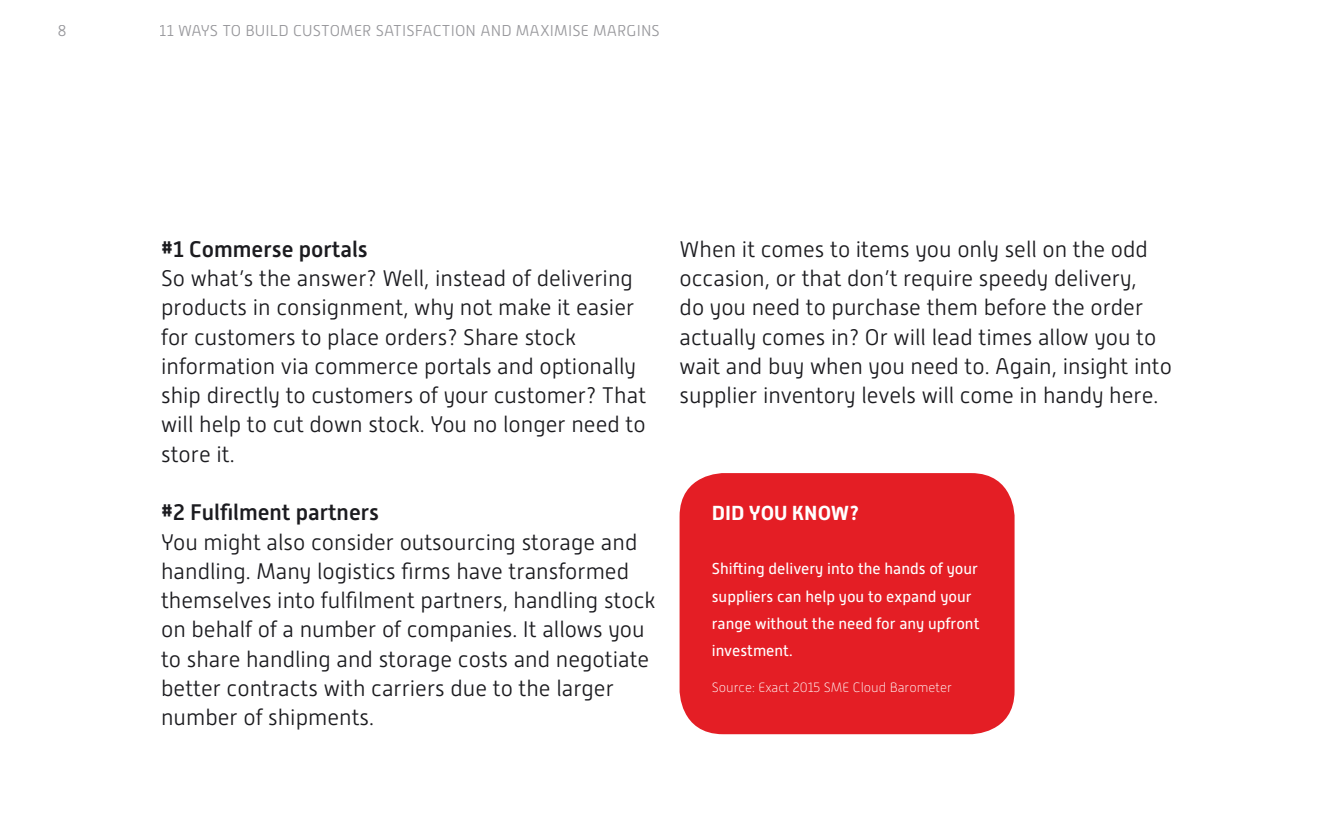
<style>
.page{position:relative;width:1340px;height:830px;background:#fff}
.page>*{position:absolute;margin:0;border:0;box-sizing:border-box;transform-origin:0 0}
.t1{font:300 22.5px/29.2px "Alwyn New";color:#1b1b1f}
.t2{font:500 22.5px "Alwyn New";color:#1b1b1f}
.t3{font:700 20.25px "Alwyn New";color:#fff}
.t4{font:15.75px/27px "Alwyn New";color:#fff}
.t5{font:300 15.75px "Alwyn New";letter-spacing:.01em;color:#98989c}
.t6{font:100 13.5px "Alwyn New";color:#fff}
</style>
<div class="page">
<div style="left:679px;top:473px;width:335px;height:260px;background:#e41e25;border-radius:43px"></div>
<p class="t5" style="left:57px;top:22px;width:10px">8</p>
<p class="t5" style="left:160px;top:22px;width:501px">11 WAYS TO BUILD CUSTOMER SATISFACTION AND MAXIMISE MARGINS</p>
<p class="t2" style="left:161px;top:236px;width:208px">#1 Commerse portals</p>
<p class="t1" style="left:161px;top:263px;width:486px">So what’s the answer? Well, instead of delivering products in consignment, why not make it easier for customers to place orders? Share stock information via commerce portals and optionally ship directly to customers of your customer? That will help to cut down stock. You no longer need to store it.</p>
<p class="t2" style="left:161px;top:499px;width:219px">#2 Fulfilment partners</p>
<p class="t1" style="left:161px;top:527px;width:496px">You might also consider outsourcing storage and handling. Many logistics firms have transformed themselves into fulfilment partners, handling stock on behalf of a number of companies. It allows you to share handling and storage costs and negotiate better contracts with carriers due to the larger number of shipments.</p>
<p class="t1" style="left:679px;top:234px;width:494px">When it comes to items you only sell on the odd occasion, or that don’t require speedy delivery,<br>do you need to purchase them before the order actually comes in? Or will lead times allow you to wait and buy when you need to. Again, insight into supplier inventory levels will come in handy here.</p>
<p class="t3" style="left:711px;top:501px;width:149px">DID YOU KNOW?</p>
<p class="t4" style="left:711px;top:555px;width:269px">Shifting delivery into the hands of your suppliers can help you to expand your range without the need for any upfront investment.</p>
<p class="t6" style="left:711px;top:679px;width:241px">Source: Exact 2015 SME Cloud Barometer</p>
</div>
